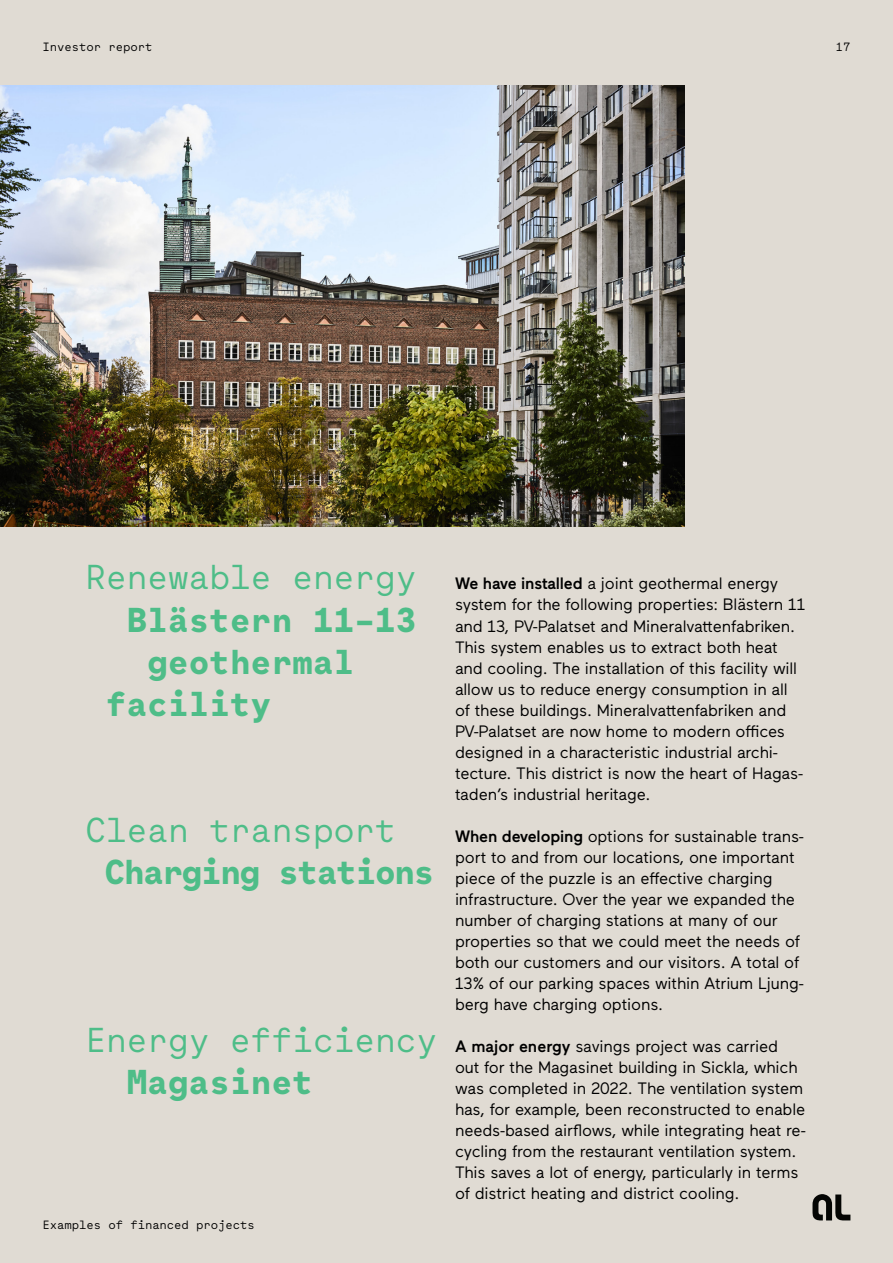
<style>
.page{position:relative;width:893px;height:1263px;background:#e0dbd3}
.page>*{position:absolute;margin:0;border:0;box-sizing:border-box;transform-origin:0 0}
.t1{font:34.5px/42px "Maax Mono";letter-spacing:-.02em;color:#4ebd88}
.t2{font:700 34.5px "Maax Mono";letter-spacing:-.02em;color:#4ebd88}
.t3{font:700 34.5px "Maax Mono";letter-spacing:-.06em;color:#4ebd88}
.Styckeformat_2{font:16.5px/21px "Maax AL";letter-spacing:-.01em;color:#000}
.t4{font:12px "Maax Mono";letter-spacing:-.01em;color:#000}
.s1{font-weight:700}
.s2{font-weight:500}
</style>
<div class="page">
<svg style="left:812px;top:1194px;width:38px;height:26px"></svg>
<img style="left:0;top:85px;width:685px;height:441px">
<p class="t4" style="left:43px;top:38px;width:111px">Investor report</p>
<p class="t4" style="left:836px;top:38px;width:16px">17</p>
<p class="t1" style="left:85px;top:555px;width:333px">Renewable energy</p>
<p class="t2" style="left:126px;top:596px;width:292px">Blästern 11–13</p>
<p class="t2" style="left:147px;top:638px;width:209px">geothermal</p>
<p class="t2" style="left:106px;top:680px;width:168px">facility</p>
<p class="t1" style="left:85px;top:807px;width:313px">Clean transport</p>
<p class="t3" style="left:104px;top:848px;width:332px">Charging stations</p>
<p class="t1" style="left:126px;top:1017px;width:313px;text-indent:-41px">Energy efficiency<br><span class="s1">Magasinet</span></p>
<p class="t4" style="left:43px;top:1216px;width:214px">Examples of financed projects</p>
<p class="Styckeformat_2" style="left:455px;top:572px;width:352px"><span class="s2">We have installed</span> a joint geothermal energy system for the following properties: Blästern 11 and 13, PV-Palatset and Mineralvattenfabriken.<br>This system enables us to extract both heat and cooling. The installation of this facility will allow us to reduce energy consumption in all of these buildings. Mineralvattenfabriken and PV-Palatset are now home to modern offices designed in a characteristic industrial archi&shy;tecture. This district is now the heart of Hagas&shy;taden’s industrial heritage.</p>
<p class="Styckeformat_2" style="left:455px;top:824px;width:351px"><span class="s2">When developing</span> options for sustainable trans&shy;port to and from our locations, one important piece of the puzzle is an effective charging infrastructure. Over the year we expanded the number of charging stations at many of our properties so that we could meet the needs of both our customers and our visitors. A total of 13% of our parking spaces within Atrium Ljung&shy;berg have charging options.</p>
<p class="Styckeformat_2" style="left:455px;top:1034px;width:352px"><span class="s2">A major energy</span> savings project was carried out for the Magasinet building in Sickla, which was completed in 2022. The ventilation system has, for example, been reconstructed to enable needs-based airflows, while integrating heat re&shy;cycling from the restaurant ventilation system.<br>This saves a lot of energy, particularly in terms of district heating and district cooling.</p>
</div>
